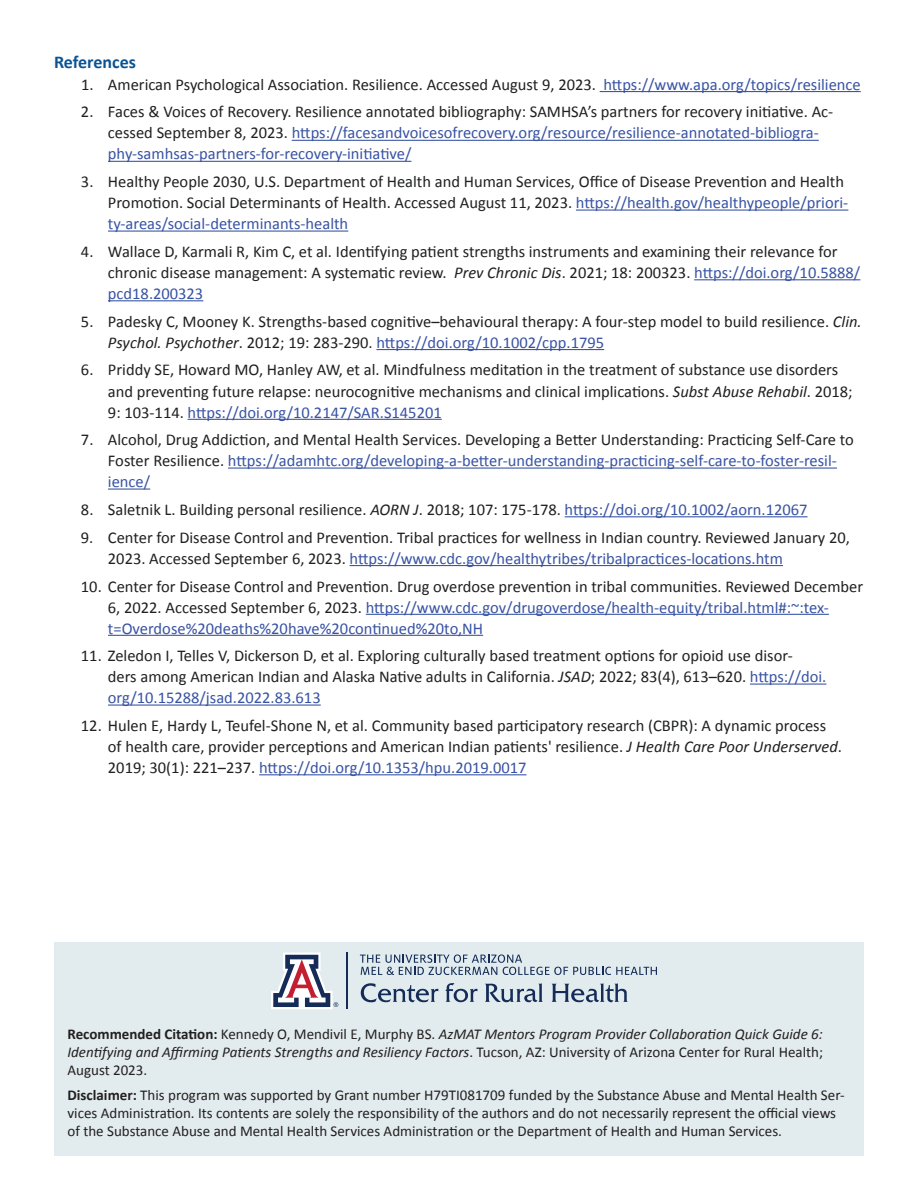
<style>
.page{position:relative;width:918px;height:1188px;background:#fff}
.page>*{position:absolute;margin:0;border:0;box-sizing:border-box;transform-origin:0 0}
.t1{font:700 18px "Calibri";color:#0b5494}
.t2{font:16.5px/21px "Calibri";color:#1f2020}
.t3{font:16.5px/21px "Calibri";color:#3853a3}
.t4{font:15px/18px "Calibri";color:#231f20}
.t5{font:italic 15px/18px "Calibri";color:#231f20;text-align:justify}
.s1{color:#3853a3}
.s2{color:#1f2020}
.s3{font-style:italic}
.s4{font-weight:700;font-style:normal}
.s5{font-style:normal}
.s6{font-weight:700}
</style>
<div class="page">
<div style="left:54px;top:942px;width:810px;height:214px;background:#e2ebed"></div>
<hr style="left:600px;top:91px;width:261px;height:1px;background:#3853a3">
<hr style="left:292px;top:140px;width:527px;height:1px;background:#3853a3">
<hr style="left:108px;top:161px;width:303px;height:1px;background:#3853a3">
<hr style="left:576px;top:210px;width:272px;height:1px;background:#3853a3">
<hr style="left:108px;top:231px;width:240px;height:1px;background:#3853a3">
<hr style="left:694px;top:279px;width:166px;height:1px;background:#3853a3">
<hr style="left:108px;top:300px;width:95px;height:1px;background:#3853a3">
<hr style="left:376px;top:349px;width:228px;height:1px;background:#3853a3">
<hr style="left:188px;top:419px;width:254px;height:1px;background:#3853a3">
<hr style="left:228px;top:468px;width:609px;height:1px;background:#3853a3">
<hr style="left:108px;top:489px;width:42px;height:1px;background:#3853a3">
<hr style="left:565px;top:516px;width:243px;height:1px;background:#3853a3">
<hr style="left:350px;top:565px;width:433px;height:1px;background:#3853a3">
<hr style="left:366px;top:614px;width:463px;height:1px;background:#3853a3">
<hr style="left:108px;top:635px;width:375px;height:1px;background:#3853a3">
<hr style="left:750px;top:684px;width:76px;height:1px;background:#3853a3">
<hr style="left:108px;top:705px;width:213px;height:1px;background:#3853a3">
<hr style="left:259px;top:774px;width:268px;height:1px;background:#3853a3">
<svg style="left:271px;top:953px;width:67px;height:56px"></svg>
<hr style="left:346px;top:953px;width:1px;height:56px;background:#142c57">
<svg style="left:360px;top:954px;width:297px;height:21px"></svg>
<svg style="left:361px;top:983px;width:77px;height:19px"></svg>
<svg style="left:445px;top:983px;width:32px;height:19px"></svg>
<svg style="left:485px;top:983px;width:58px;height:19px"></svg>
<svg style="left:552px;top:983px;width:76px;height:19px"></svg>
<h2 class="t1" style="left:54px;top:50px;width:83px">References</h2>
<p class="t2" style="left:81px;top:74px;width:781px">1. American Psychological Association. Resilience. Accessed August 9, 2023. <span class="s1">https://www.apa.org/topics/resilience</span></p>
<p class="t3" style="left:108px;top:102px;width:727px;text-indent:-27px"><span class="s2">2. Faces &amp; Voices of Recovery. Resilience annotated bibliography: SAMHSA’s partners for recovery initiative. Ac&shy;cessed September 8, 2023.</span> https://facesandvoicesofrecovery.org/resource/resilience-annotated-bibliogra&shy;phy-samhsas-partners-for-recovery-initiative/</p>
<p class="t2" style="left:108px;top:171px;width:742px;text-indent:-27px">3. Healthy People 2030, U.S. Department of Health and Human Services, Office of Disease Prevention and Health<br>Promotion. Social Determinants of Health. Accessed August 11, 2023. <span class="s1">https://health.gov/healthypeople/priori&shy;ty-areas/social-determinants-health</span></p>
<p class="t2" style="left:108px;top:241px;width:754px;text-indent:-27px">4. Wallace D, Karmali R, Kim C, et al. Identifying patient strengths instruments and examining their relevance for chronic disease management: A systematic review. <span class="s3">Prev Chronic Dis</span>. 2021; 18: 200323. <span class="s1">https://doi.org/10.5888/ pcd18.200323</span></p>
<p class="t2" style="left:108px;top:311px;width:755px;text-indent:-27px">5. Padesky C, Mooney K. Strengths-based cognitive–behavioural therapy: A four-step model to build resilience. <span class="s3">Clin.<br>Psychol. Psychother</span>. 2012; 19: 283-290. <span class="s1">https://doi.org/10.1002/cpp.1795</span></p>
<p class="t2" style="left:108px;top:360px;width:746px;text-indent:-27px">6. Priddy SE, Howard MO, Hanley AW, et al. Mindfulness meditation in the treatment of substance use disorders and preventing future relapse: neurocognitive mechanisms and clinical implications. <span class="s3">Subst Abuse Rehabil</span>. 2018;<br>9: 103-114. <span class="s1">https://doi.org/10.2147/SAR.S145201</span></p>
<p class="t2" style="left:108px;top:429px;width:747px;text-indent:-27px">7. Alcohol, Drug Addiction, and Mental Health Services. Developing a Better Understanding: Practicing Self-Care to<br>Foster Resilience. <span class="s1">https://adamhtc.org/developing-a-better-understanding-practicing-self-care-to-foster-resil&shy;ience/</span></p>
<p class="t2" style="left:81px;top:499px;width:728px">8. Saletnik L. Building personal resilience. <span class="s3">AORN J</span>. 2018; 107: 175-178. <span class="s1">https://doi.org/10.1002/aorn.12067</span></p>
<p class="t2" style="left:108px;top:527px;width:744px;text-indent:-27px">9. Center for Disease Control and Prevention. Tribal practices for wellness in Indian country. Reviewed January 20,<br>2023. Accessed September 6, 2023. <span class="s1">https://www.cdc.gov/healthytribes/tribalpractices-locations.htm</span></p>
<p class="t2" style="left:108px;top:576px;width:757px;text-indent:-27px">10. Center for Disease Control and Prevention. Drug overdose prevention in tribal communities. Reviewed December<br>6, 2022. Accessed September 6, 2023. <span class="s1">https://www.cdc.gov/drugoverdose/health-equity/tribal.html#:~:tex&shy;t=Overdose%20deaths%20have%20continued%20to,NH</span></p>
<p class="t2" style="left:108px;top:645px;width:720px;text-indent:-27px">11. Zeledon I, Telles V, Dickerson D, et al. Exploring culturally based treatment options for opioid use disor-<br>ders among American Indian and Alaska Native adults in California. <span class="s3">JSAD</span>; 2022; 83(4), 613–620. <span class="s1">https://doi. org/10.15288/jsad.2022.83.613</span></p>
<p class="t2" style="left:108px;top:715px;width:736px;text-indent:-27px">12. Hulen E, Hardy L, Teufel-Shone N, et al. Community based participatory research (CBPR): A dynamic process of health care, provider perceptions and American Indian patients' resilience. <span class="s3">J Health Care Poor Underserved</span>.<br>2019; 30(1): 221–237. <span class="s1">https://doi.org/10.1353/hpu.2019.0017</span></p>
<p class="t5" style="left:68px;top:1024px;width:757px"><span class="s4">Recommended Citation:</span> <span class="s5">Kennedy O, Mendivil E, Murphy BS.</span> AzMAT Mentors Program Provider Collaboration Quick Guide 6:<br>Identifying and Affirming Patients Strengths and Resiliency Factors<span class="s5">. Tucson, AZ: University of Arizona Center for Rural Health; August 2023.</span></p>
<p class="t4" style="left:68px;top:1086px;width:779px"><span class="s6">Disclaimer:</span> This program was supported by Grant number H79TI081709 funded by the Substance Abuse and Mental Health Ser&shy;vices Administration. Its contents are solely the responsibility of the authors and do not necessarily represent the official views of the Substance Abuse and Mental Health Services Administration or the Department of Health and Human Services.</p>
</div>
